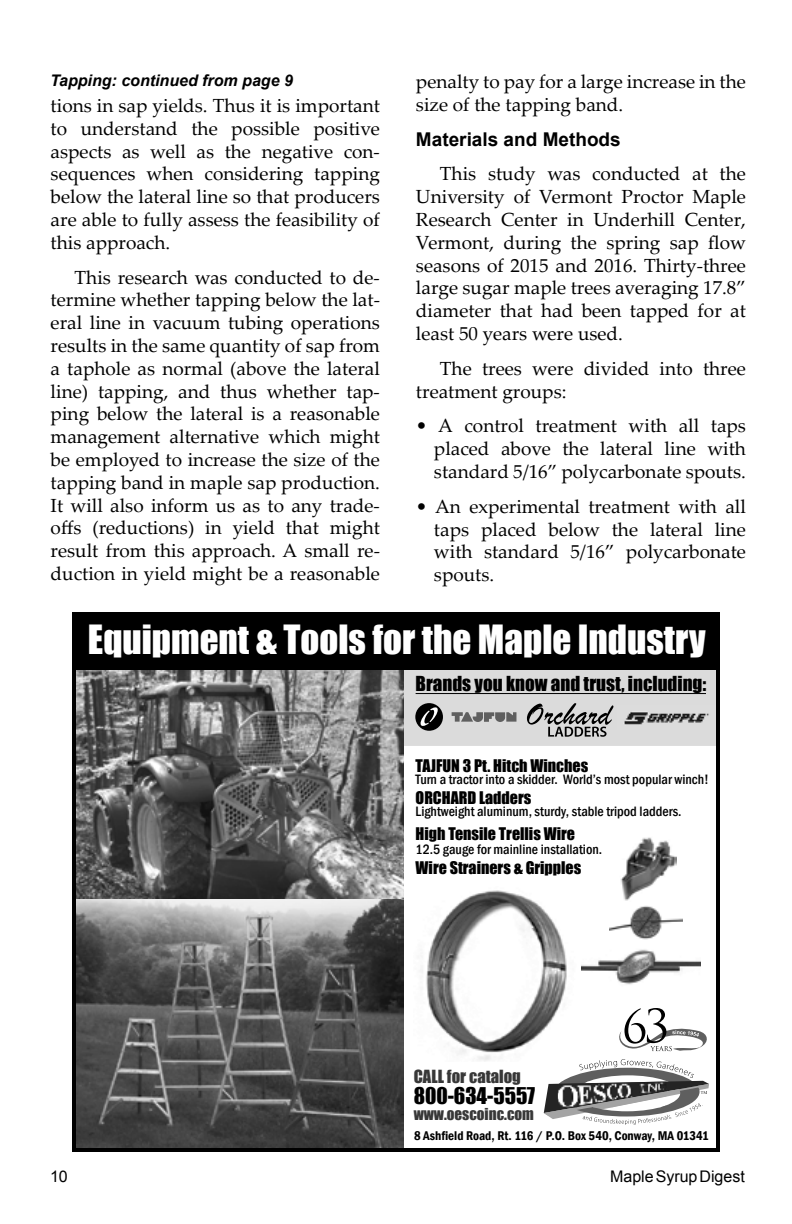
<style>
.page{position:relative;width:792px;height:1224px;background:#fff}
.page>*{position:absolute;margin:0;border:0;box-sizing:border-box;transform-origin:0 0}
.t1{font:37px "Impact";color:#fff}
.t2{font:21.2px "Impact";color:#000}
.t3{font:19px/22.8px "Palatino Linotype";color:#000;text-align:justify}
.t4{font:19px "Impact";color:#000}
.t5{font:700 19px "Arial";color:#000}
.t6{font:16.6px "Impact";color:#383838}
.t7{font:16px "Impact";color:#000}
.t8{font:italic 700 16px "Arial";color:#000}
.t9{font:16px "Arial";color:#000}
.t10{font:15.2px "Impact";color:#383838}
.t11{font:500 condensed 14px "Franklin Gothic";color:#000}
.t12{font:600 condensed 13px "Franklin Gothic";color:#000}
</style>
<div class="page">
<img style="left:420px;top:890px;width:147px;height:171px">
<img style="left:620px;top:837px;width:56px;height:64px">
<img style="left:609px;top:906px;width:73px;height:34px">
<img style="left:581px;top:949px;width:120px;height:36px">
<img style="left:77px;top:670px;width:327px;height:477px">
<div style="left:74px;top:612px;width:646px;height:58px;background:#000"></div>
<svg style="left:544px;top:1059px;width:165px;height:66px"></svg>
<svg style="left:401px;top:670px;width:314px;height:76px;background:#c9c9c9"></svg>
<hr style="left:416px;top:693px;width:290px;height:1px;background:#000">
<svg style="left:619px;top:1008px;width:88px;height:44px"></svg>
<img style="left:617px;top:706px;width:98px;height:24px">
<div style="left:72px;top:612px;width:648px;height:540px;border:4px solid #000"></div>
<p class="t8" style="left:50px;top:69px;width:244px">Tapping: continued from page 9</p>
<p class="t3" style="left:51px;top:93px;width:331px">tions in sap yields. Thus it is important to understand the possible positive aspects as well as the negative con&shy;sequences when considering tapping below the lateral line so that producers are able to fully assess the feasibility of this approach.</p>
<p class="t3" style="left:51px;top:265px;width:331px;text-indent:24px">This research was conducted to de&shy;termine whether tapping below the lat&shy;eral line in vacuum tubing operations results in the same quantity of sap from a taphole as normal (above the lateral line) tapping, and thus whether tap&shy;ping below the lateral is a reasonable management alternative which might be employed to increase the size of the tapping band in maple sap production.<br>It will also inform us as to any trade&shy;offs (reductions) in yield that might result from this approach. A small re&shy;duction in yield might be a reasonable</p>
<p class="t3" style="left:416px;top:69px;width:332px">penalty to pay for a large increase in the size of the tapping band.</p>
<p class="t5" style="left:416px;top:126px;width:206px">Materials and Methods</p>
<p class="t3" style="left:416px;top:162px;width:332px;text-indent:24px">This study was conducted at the University of Vermont Proctor Maple Research Center in Underhill Center, Vermont, during the spring sap flow seasons of 2015 and 2016. Thirty-three large sugar maple trees averaging 17.8” diameter that had been tapped for at least 50 years were used.</p>
<p class="t3" style="left:416px;top:356px;width:331px;text-indent:24px">The trees were divided into three treatment groups:</p>
<p class="t3" style="left:434px;top:414px;width:313px;text-indent:-18px">• A control treatment with all taps placed above the lateral line with standard 5/16” polycarbonate spouts.</p>
<p class="t3" style="left:434px;top:494px;width:313px;text-indent:-18px">• An experimental treatment with all taps placed below the lateral line with standard 5/16” polycarbonate spouts.</p>
<h1 class="t1" style="left:88px;top:611px;width:619px">Equipment &amp; Tools for the Maple Industry</h1>
<p class="t4" style="left:416px;top:669px;width:292px">Brands you know and trust, including:</p>
<p class="t7" style="left:416px;top:753px;width:174px">TAJFUN 3 Pt. Hitch Winches</p>
<p class="t11" style="left:416px;top:770px;width:295px">Turn a tractor into a skidder. World’s most popular winch!</p>
<p class="t7" style="left:416px;top:785px;width:117px">ORCHARD Ladders</p>
<p class="t11" style="left:416px;top:802px;width:268px">Lightweight aluminum, sturdy, stable tripod ladders.</p>
<p class="t7" style="left:416px;top:821px;width:161px">High Tensile Trellis Wire</p>
<p class="t11" style="left:416px;top:840px;width:188px">12.5 gauge for mainline installation.</p>
<p class="t7" style="left:416px;top:855px;width:167px">Wire Strainers &amp; Gripples</p>
<p class="t6" style="left:414px;top:1064px;width:109px">CALL for catalog</p>
<p class="t2" style="left:414px;top:1080px;width:123px">800-634-5557</p>
<p class="t10" style="left:414px;top:1102px;width:122px">www.oescoinc.com</p>
<p class="t12" style="left:414px;top:1127px;width:296px">8 Ashfield Road, Rt. 116 / P.O. Box 540, Conway, MA 01341</p>
<p class="t9" style="left:50px;top:1166px;width:19px">10</p>
<p class="t9" style="left:610px;top:1166px;width:136px">Maple Syrup Digest</p>
</div>
